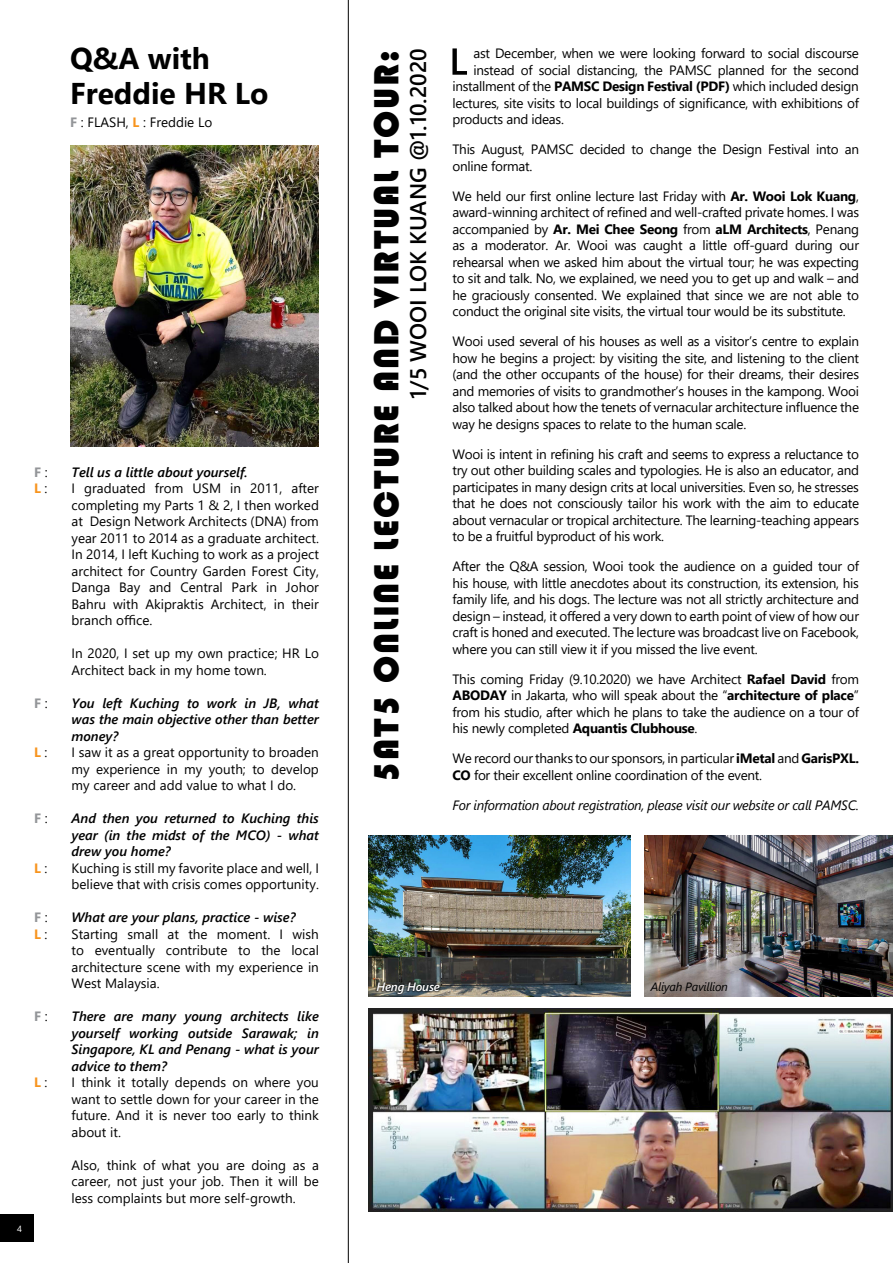
<style>
.page{position:relative;width:893px;height:1263px;background:#fff}
.page>*{position:absolute;margin:0;border:0;box-sizing:border-box;transform-origin:0 0}
.t1{font:36px "Bauhaus 93";letter-spacing:.05em;color:#000}
.t2{font:700 30px/34.5px "Segoe UI";color:#000}
.t3{font:600 22.5px "Segoe UI";color:#000}
.t4{font:13.5px/16.5px "Segoe UI";letter-spacing:-.02em;color:#000;text-align:justify}
.t5{font:italic 600 13.5px/16.5px "Segoe UI";color:#000;text-align:justify}
.t6{font:13.5px/16.5px "Segoe UI";color:#000}
.t7{font:italic 13.5px "Segoe UI";letter-spacing:-.02em;color:#000}
.t8{font:700 13.5px "Segoe UI";color:#939598}
.t9{font:700 13.5px "Segoe UI";color:#f7941e}
.t10{font:italic 12px "Segoe UI";letter-spacing:-.02em;color:#000}
.t11{font:italic 600 12px "Segoe UI";letter-spacing:-.02em;color:#fff}
.t12{font:9px "Segoe UI";color:#fff}
.s1{font-weight:700;color:#939598}
.s2{font-weight:700;color:#f7941e}
.s3{font-weight:400;color:#000}
.s4{font-weight:700}
</style>
<div class="page">
<div style="left:0;top:1214px;width:34px;height:28px;background:#000"></div>
<svg style="left:452px;top:48px;width:15px;height:27px"></svg>
<hr style="left:348px;top:0;width:1px;height:1263px;background:#000">
<img style="left:70px;top:146px;width:249px;height:300px">
<img style="left:369px;top:1009px;width:524px;height:203px">
<img style="left:369px;top:835px;width:262px;height:162px">
<img style="left:644px;top:835px;width:249px;height:162px">
<div style="left:375px;top:980px;width:66px;height:15px;background:#000;opacity:.75"></div>
<h2 class="t2" style="left:70px;top:39px;width:200px">Q&amp;A with<br>Freddie HR Lo</h2>
<p class="t6" style="left:70px;top:113px;width:144px"><span class="s1">F</span> : FLASH, <span class="s2">L</span> : Freddie Lo</p>
<p class="t12" style="left:17px;top:1220px;width:6px">4</p>
<p class="t8" style="left:34px;top:459px;width:15px">F <span class="s3">:</span></p>
<p class="t5" style="left:72px;top:462px;width:178px">Tell us a little about yourself.</p>
<p class="t9" style="left:34px;top:476px;width:15px">L <span class="s3">:</span></p>
<p class="t4" style="left:72px;top:479px;width:249px">I graduated from USM in 2011, after completing my Parts 1 &amp; 2, I then worked at Design Network Architects (DNA) from year 2011 to 2014 as a graduate architect.<br>In 2014, I left Kuching to work as a project architect for Country Garden Forest City, Danga Bay and Central Park in Johor Bahru with Akipraktis Architect, in their branch office.</p>
<p class="t6" style="left:72px;top:644px;width:249px">In 2020, I set up my own practice; HR Lo<br>Architect back in my home town.</p>
<p class="t8" style="left:34px;top:690px;width:15px">F <span class="s3">:</span></p>
<p class="t5" style="left:72px;top:692px;width:249px">You left Kuching to work in JB, what was the main objective other than better money?</p>
<p class="t9" style="left:34px;top:740px;width:15px">L <span class="s3">:</span></p>
<p class="t4" style="left:72px;top:743px;width:249px">I saw it as a great opportunity to broaden my experience in my youth; to develop my career and add value to what I do.</p>
<p class="t8" style="left:34px;top:806px;width:15px">F <span class="s3">:</span></p>
<p class="t5" style="left:72px;top:808px;width:249px">And then you returned to Kuching this year (in the midst of the MCO) - what drew you home?</p>
<p class="t9" style="left:34px;top:855px;width:15px">L <span class="s3">:</span></p>
<p class="t6" style="left:72px;top:858px;width:249px">Kuching is still my favorite place and well, I believe that with crisis comes opportunity.</p>
<p class="t8" style="left:34px;top:905px;width:15px">F <span class="s3">:</span></p>
<p class="t5" style="left:72px;top:907px;width:226px">What are your plans, practice - wise?</p>
<p class="t9" style="left:34px;top:921px;width:15px">L <span class="s3">:</span></p>
<p class="t4" style="left:72px;top:924px;width:249px">Starting small at the moment. I wish to eventually contribute to the local architecture scene with my experience in West Malaysia.</p>
<p class="t8" style="left:34px;top:1004px;width:15px">F <span class="s3">:</span></p>
<p class="t5" style="left:72px;top:1006px;width:249px">There are many young architects like yourself working outside Sarawak; in Singapore, KL and Penang - what is your advice to them?</p>
<p class="t9" style="left:34px;top:1070px;width:15px">L <span class="s3">:</span></p>
<p class="t4" style="left:72px;top:1073px;width:249px">I think it totally depends on where you want to settle down for your career in the future. And it is never too early to think about it.</p>
<p class="t4" style="left:72px;top:1155px;width:249px">Also, think of what you are doing as a career, not just your job. Then it will be less complaints but more self-growth.</p>
<h1 class="t1" style="left:366px;top:782px;width:734px;rotate:-90deg">5AT5 ONLINE LECTURE and VIRTUAL TOUR:</h1>
<h3 class="t3" style="left:397px;top:399px;width:352px;rotate:-90deg">1/5 WOOI LOK KUANG @1.10.2020</h3>
<p class="t4" style="left:473px;top:44px;width:387px">ast December, when we were looking forward to social discourse</p>
<p class="t4" style="left:473px;top:60px;width:387px">instead of social distancing, the PAMSC planned for the second</p>
<p class="t4" style="left:452px;top:77px;width:408px">installment of the <span class="s4">PAMSC Design Festival (PDF)</span> which included design</p>
<p class="t4" style="left:452px;top:93px;width:408px">lectures, site visits to local buildings of significance, with exhibitions of</p>
<p class="t4" style="left:452px;top:110px;width:113px">products and ideas.</p>
<p class="t4" style="left:452px;top:140px;width:408px">This August, PAMSC decided to change the Design Festival into an online format.</p>
<p class="t4" style="left:452px;top:186px;width:408px">We held our first online lecture last Friday with <span class="s4">Ar. Wooi Lok Kuang</span>, award-winning architect of refined and well-crafted private homes. I was accompanied by <span class="s4">Ar. Mei Chee Seong</span> from <span class="s4">aLM Architects</span>, Penang as a moderator. Ar. Wooi was caught a little off-guard during our rehearsal when we asked him about the virtual tour; he was expecting to sit and talk. No, we explained, we need you to get up and walk – and he graciously consented. We explained that since we are not able to conduct the original site visits, the virtual tour would be its substitute.</p>
<p class="t4" style="left:452px;top:332px;width:408px">Wooi used several of his houses as well as a visitor’s centre to explain how he begins a project: by visiting the site, and listening to the client (and the other occupants of the house) for their dreams, their desires and memories of visits to grandmother’s houses in the kampong. Wooi also talked about how the tenets of vernacular architecture influence the way he designs spaces to relate to the human scale.</p>
<p class="t4" style="left:452px;top:444px;width:408px">Wooi is intent in refining his craft and seems to express a reluctance to try out other building scales and typologies. He is also an educator, and participates in many design crits at local universities. Even so, he stresses that he does not consciously tailor his work with the aim to educate about vernacular or tropical architecture. The learning-teaching appears to be a fruitful byproduct of his work.</p>
<p class="t4" style="left:452px;top:557px;width:408px">After the Q&amp;A session, Wooi took the audience on a guided tour of his house, with little anecdotes about its construction, its extension, his family life, and his dogs. The lecture was not all strictly architecture and design – instead, it offered a very down to earth point of view of how our craft is honed and executed. The lecture was broadcast live on Facebook, where you can still view it if you missed the live event.</p>
<p class="t4" style="left:452px;top:669px;width:408px">This coming Friday (9.10.2020) we have Architect <span class="s4">Rafael David</span> from <span class="s4">ABODAY</span> in Jakarta, who will speak about the “<span class="s4">architecture of place</span>” from his studio, after which he plans to take the audience on a tour of his newly completed <span class="s4">Aquantis Clubhouse</span>.</p>
<p class="t4" style="left:452px;top:749px;width:408px">We record our thanks to our sponsors, in particular <span class="s4">iMetal</span> and <span class="s4">GarisPXL.<br>CO</span> for their excellent online coordination of the event.</p>
<p class="t7" style="left:452px;top:792px;width:408px">For information about registration, please visit our website or call PAMSC.</p>
<p class="t11" style="left:377px;top:975px;width:65px">Heng House</p>
<p class="t10" style="left:651px;top:975px;width:79px">Aliyah Pavillion</p>
</div>
